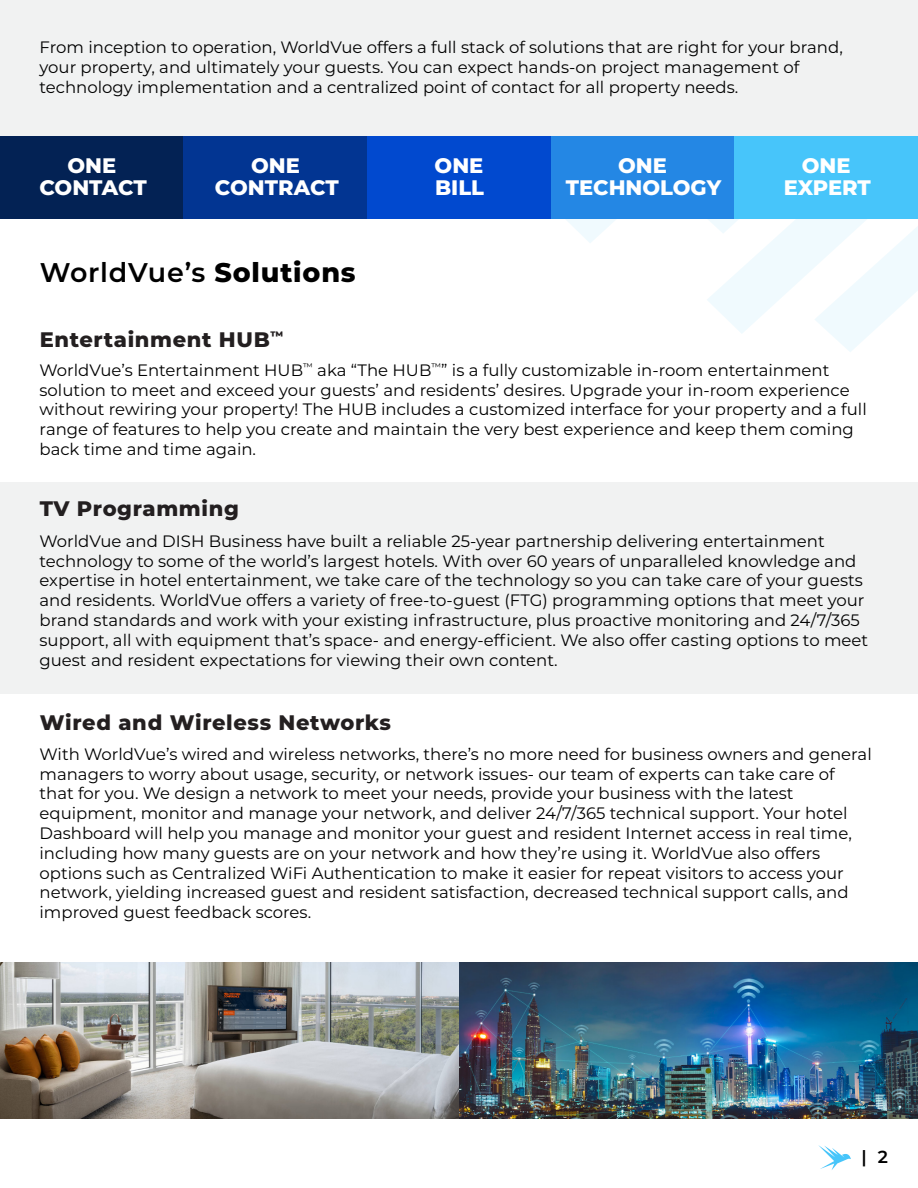
<style>
.page{position:relative;width:918px;height:1188px;background:#fff}
.page>*{position:absolute;margin:0;border:0;box-sizing:border-box;transform-origin:0 0}
.t1{font:600 27px "Montserrat";letter-spacing:.03em;color:#000}
.t2{font:800 21px "Montserrat";letter-spacing:.03em;color:#231f20}
.t3{font:800 21px/22.5px "Montserrat";color:#fff;text-align:center}
.t4{font:600 17.4px "Montserrat";color:#000}
.t5{font:16.5px/19.8px "Montserrat";color:#000}
.s1{font-weight:800}
</style>
<div class="page">
<svg style="left:831px;top:334px;width:39px;height:18px"></svg>
<svg style="left:555px;top:135px;width:152px;height:108px"></svg>
<svg style="left:707px;top:135px;width:211px;height:199px;fill:#f1fafe"></svg>
<div style="left:0;top:0;width:918px;height:135px;background:#f1f2f2"></div>
<div style="left:0;top:482px;width:918px;height:211px;background:#f1f2f2"></div>
<svg style="left:818px;top:1145px;width:33px;height:25px"></svg>
<div style="left:0;top:136px;width:184px;height:82px;background:#032254"></div>
<div style="left:184px;top:136px;width:183px;height:82px;background:#023592"></div>
<div style="left:367px;top:136px;width:184px;height:82px;background:#0149cf"></div>
<div style="left:551px;top:136px;width:183px;height:82px;background:#2487e4"></div>
<div style="left:734px;top:136px;width:184px;height:82px;background:#47c5fa"></div>
<img style="left:0;top:963px;width:918px;height:156px">
<p class="t5" style="left:40px;top:37px;width:805px">From inception to operation, WorldVue offers a full stack of solutions that are right for your brand, your property, and ultimately your guests. You can expect hands-on project management of technology implementation and a centralized point of contact for all property needs.</p>
<p class="t3" style="left:39px;top:153px;width:109px">ONE<br>CONTACT</p>
<p class="t3" style="left:215px;top:153px;width:125px">ONE<br>CONTRACT</p>
<p class="t3" style="left:435px;top:153px;width:51px;text-align:left">ONE<br>BILL</p>
<p class="t3" style="left:566px;top:153px;width:157px">ONE<br>TECHNOLOGY</p>
<p class="t3" style="left:784px;top:153px;width:89px">ONE<br>EXPERT</p>
<h1 class="t1" style="left:40px;top:254px;width:317px">WorldVue’s <span class="s1">Solutions</span></h1>
<p class="t2" style="left:40px;top:325px;width:245px">Entertainment HUB<sup>™</sup></p>
<p class="t5" style="left:40px;top:359px;width:829px">WorldVue’s Entertainment HUB<sup>™</sup> aka “The HUB<sup>™</sup>” is a fully customizable in-room entertainment solution to meet and exceed your guests’ and residents’ desires. Upgrade your in-room experience without rewiring your property! The HUB includes a customized interface for your property and a full range of features to help you create and maintain the very best experience and keep them coming back time and time again.</p>
<p class="t2" style="left:40px;top:494px;width:201px">TV Programming</p>
<p class="t5" style="left:40px;top:530px;width:830px">WorldVue and DISH Business have built a reliable 25-year partnership delivering entertainment technology to some of the world’s largest hotels. With over 60 years of unparalleled knowledge and expertise in hotel entertainment, we take care of the technology so you can take care of your guests and residents. WorldVue offers a variety of free-to-guest (FTG) programming options that meet your brand standards and work with your existing infrastructure, plus proactive monitoring and 24/7/365 support, all with equipment that’s space- and energy-efficient. We also offer casting options to meet guest and resident expectations for viewing their own content.</p>
<p class="t2" style="left:40px;top:708px;width:353px">Wired and Wireless Networks</p>
<p class="t5" style="left:40px;top:744px;width:834px">With WorldVue’s wired and wireless networks, there’s no more need for business owners and general managers to worry about usage, security, or network issues- our team of experts can take care of that for you. We design a network to meet your needs, provide your business with the latest equipment, monitor and manage your network, and deliver 24/7/365 technical support. Your hotel Dashboard will help you manage and monitor your guest and resident Internet access in real time, including how many guests are on your network and how they’re using it. WorldVue also offers options such as Centralized WiFi Authentication to make it easier for repeat visitors to access your network, yielding increased guest and resident satisfaction, decreased technical support calls, and improved guest feedback scores.</p>
<p class="t4" style="left:861px;top:1144px;width:28px">| 2</p>
</div>
